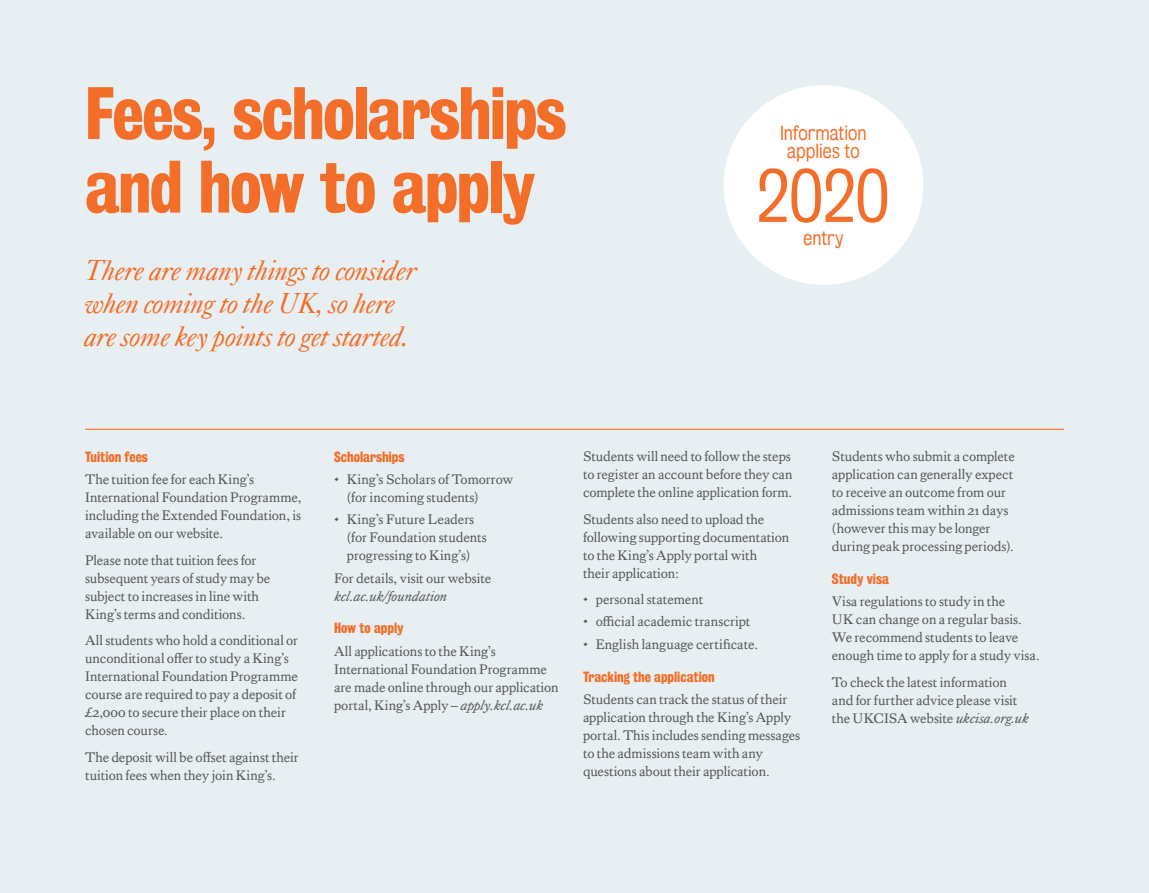
<style>
.page{position:relative;width:1149px;height:893px;background:#fff}
.page>*{position:absolute;margin:0;border:0;box-sizing:border-box;transform-origin:0 0}
.t1{font:68.7px "Kings Bureau Grot Five One";color:#f36e28}
.PAGE_TITLE{font:67.5px/73.5px "Kings Bureau Grot Three Seven";letter-spacing:-.02em;color:#f36e28}
.INTRO_ITALICS{font:italic 28.5px/33px "Kings Caslon Display";color:#f36e28}
.t2{font:18.75px/18.8px "Kings Bureau Grot Five One";letter-spacing:-.01em;color:#f36e28;text-align:center}
.BODY_COPY{font:14.25px/18px "Kings Caslon Text";letter-spacing:-.005em;color:#57585a}
.SUBHEAD{font:13.5px "Kings Bureau Grot Three Seven";color:#f36e28}
.s1{font-style:italic}
</style>
<div class="page">
<div style="left:0;top:0;width:1148px;height:893px;background:#e8eff2"></div>
<hr style="left:85px;top:429px;width:978px;height:1px;background:#f36e28">
<div style="left:723px;top:85px;width:200px;height:200px;background:#fff;border-radius:50%"></div>
<p class="PAGE_TITLE" style="left:85px;top:77px;width:482px">Fees, scholarships and how to apply</p>
<p class="INTRO_ITALICS" style="left:85px;top:254px;width:334px">There are many things to consider when coming to the UK, so here are some key points to get started.</p>
<p class="t2" style="left:780px;top:123px;width:88px">Information applies to</p>
<p class="t1" style="left:755px;top:158px;width:136px">2020</p>
<p class="t2" style="left:803px;top:229px;width:42px">entry</p>
<p class="SUBHEAD" style="left:85px;top:449px;width:64px">Tuition fees</p>
<p class="BODY_COPY" style="left:85px;top:470px;width:218px">The tuition fee for each King’s International Foundation Programme, including the Extended Foundation, is available on our website.</p>
<p class="BODY_COPY" style="left:85px;top:551px;width:187px">Please note that tuition fees for subsequent years of study may be subject to increases in line with<br>King’s terms and conditions.</p>
<p class="BODY_COPY" style="left:85px;top:631px;width:214px">All students who hold a conditional or unconditional offer to study a King’s International Foundation Programme course are required to pay a deposit of £2,000 to secure their place on their chosen course.</p>
<p class="BODY_COPY" style="left:85px;top:748px;width:215px">The deposit will be offset against their tuition fees when they join King’s.</p>
<p class="SUBHEAD" style="left:334px;top:449px;width:72px">Scholarships</p>
<p class="BODY_COPY" style="left:347px;top:470px;width:168px;text-indent:-13px">• King’s Scholars of Tomorrow (for incoming students)</p>
<p class="BODY_COPY" style="left:347px;top:511px;width:142px;text-indent:-13px">• King’s Future Leaders (for Foundation students progressing to King’s)</p>
<p class="BODY_COPY" style="left:334px;top:569px;width:159px">For details, visit our website <span class="s1">kcl.ac.uk/foundation</span></p>
<p class="SUBHEAD" style="left:334px;top:620px;width:71px">How to apply</p>
<p class="BODY_COPY" style="left:334px;top:642px;width:226px">All applications to the King’s International Foundation Programme are made online through our application portal, King’s Apply – <span class="s1">apply.kcl.ac.uk</span></p>
<p class="BODY_COPY" style="left:583px;top:447px;width:211px;text-align:justify">Students will need to follow the steps to register an account before they can complete the online application form.</p>
<p class="BODY_COPY" style="left:583px;top:510px;width:208px">Students also need to upload the following supporting documentation to the King’s Apply portal with<br>their application:</p>
<p class="BODY_COPY" style="left:583px;top:590px;width:122px">• personal statement</p>
<p class="BODY_COPY" style="left:583px;top:613px;width:169px">• official academic transcript</p>
<p class="BODY_COPY" style="left:583px;top:635px;width:177px">• English language certificate.</p>
<p class="SUBHEAD" style="left:583px;top:669px;width:133px">Tracking the application</p>
<p class="BODY_COPY" style="left:583px;top:690px;width:219px">Students can track the status of their application through the King’s Apply portal. This includes sending messages to the admissions team with any questions about their application.</p>
<p class="BODY_COPY" style="left:831px;top:447px;width:184px">Students who submit a complete application can generally expect to receive an outcome from our admissions team within 21 days (however this may be longer during peak processing periods).</p>
<p class="SUBHEAD" style="left:831px;top:571px;width:59px">Study visa</p>
<p class="BODY_COPY" style="left:831px;top:592px;width:209px">Visa regulations to study in the<br>UK can change on a regular basis.<br>We recommend students to leave enough time to apply for a study visa.</p>
<p class="BODY_COPY" style="left:831px;top:673px;width:198px">To check the latest information and for further advice please visit the UKCISA website <span class="s1">ukcisa.org.uk</span></p>
</div>
